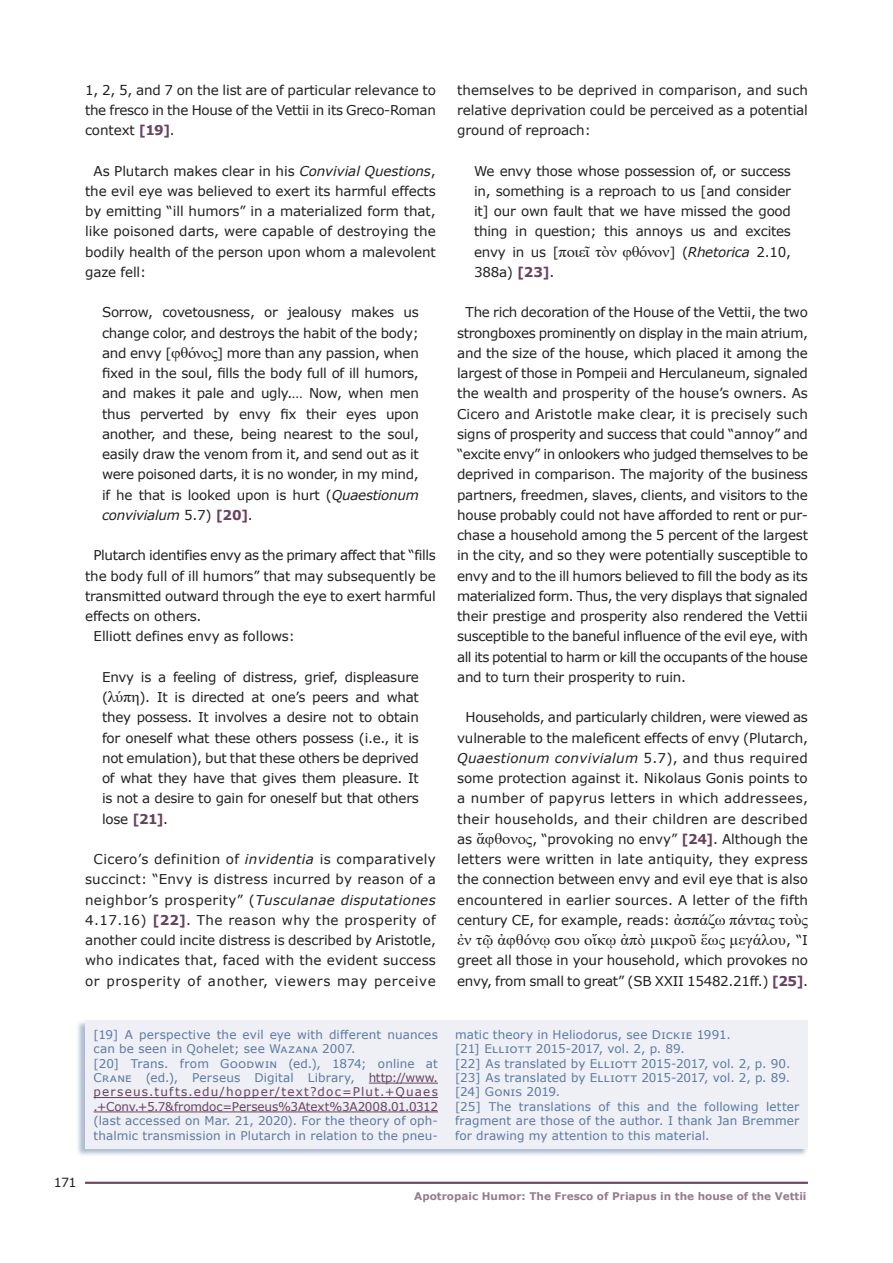
<style>
.page{position:relative;width:893px;height:1263px;background:#fff}
.page>*{position:absolute;margin:0;border:0;box-sizing:border-box;transform-origin:0 0}
.t1{font:15.6px "Times New Roman";letter-spacing:.005em;color:#231f20;scale:1.05 1}
.t2{font:13.5px/20.2px "Verdana";letter-spacing:-.015em;color:#231f20;text-align:justify}
.t3{font:12.6px "Verdana";color:#231f20}
.t4{font:12px/14.4px "Verdana";letter-spacing:.01em;color:#5c79a4}
.t5{font:700 10.5px "Verdana";color:#967c8e}
.s1{font-weight:700;color:#694260}
.s2{font-style:italic}
.s3{font-family:"Times New Roman";font-size:15.6px}
.s4{font-family:"Verdana";font-size:13.5px}
.s5{color:#694260}
</style>
<div class="page">
<hr style="left:85px;top:1182px;width:723px;height:2px;background:#694260">
<div style="left:76px;top:1019px;width:732px;height:138px;background:#5c79a4;opacity:.5"></div>
<div style="left:85px;top:1020px;width:723px;height:128px;background:#eef0f5"></div>
<hr style="left:369px;top:1083px;width:69px;height:1px;background:#694260">
<hr style="left:94px;top:1097px;width:344px;height:1px;background:#694260">
<hr style="left:94px;top:1111px;width:344px;height:1px;background:#694260">
<p class="t2" style="left:85px;top:79px;width:352px">1, 2, 5, and 7 on the list are of particular relevance to the fresco in the House of the Vettii in its Greco-Roman context <span class="s1">[19]</span>.</p>
<p class="t2" style="left:85px;top:160px;width:352px;text-indent:9px">As Plutarch makes clear in his <span class="s2">Convivial Questions</span>, the evil eye was believed to exert its harmful effects by emitting “ill humors” in a materialized form that, like poisoned darts, were capable of destroying the bodily health of the person upon whom a malevolent gaze fell:</p>
<p class="t2" style="left:102px;top:302px;width:318px">Sorrow, covetousness, or jealousy makes us change color, and destroys the habit of the body; and envy [<span class="s3">φθόνος</span>] more than any passion, when fixed in the soul, fills the body full of ill humors, and makes it pale and ugly.… Now, when men thus perverted by envy fix their eyes upon another, and these, being nearest to the soul, easily draw the venom from it, and send out as it were poisoned darts, it is no wonder, in my mind, if he that is looked upon is hurt (<span class="s2">Quaestionum convivialum</span> 5.7) <span class="s1">[20]</span>.</p>
<p class="t2" style="left:94px;top:545px;width:344px">Plutarch identifies envy as the primary affect that “fills</p>
<p class="t2" style="left:85px;top:565px;width:352px">the body full of ill humors” that may subsequently be</p>
<p class="t2" style="left:85px;top:586px;width:352px">transmitted outward through the eye to exert harmful</p>
<p class="t2" style="left:85px;top:606px;width:118px">effects on others.</p>
<p class="t2" style="left:94px;top:626px;width:203px">Elliott defines envy as follows:</p>
<p class="t2" style="left:102px;top:667px;width:318px">Envy is a feeling of distress, grief, displeasure (<span class="s3">λύπη</span>). It is directed at one’s peers and what they possess. It involves a desire not to obtain for oneself what these others possess (i.e., it is not emulation), but that these others be deprived of what they have that gives them pleasure. It is not a desire to gain for oneself but that others lose <span class="s1">[21]</span>.</p>
<p class="t2" style="left:85px;top:849px;width:352px;text-indent:9px">Cicero’s definition of <span class="s2">invidentia</span> is comparatively succinct: “Envy is distress incurred by reason of a neighbor’s prosperity” (<span class="s2">Tusculanae disputationes </span>4.17.16) <span class="s1">[22]</span>. The reason why the prosperity of another could incite distress is described by Aristotle, who indicates that, faced with the evident success or prosperity of another, viewers may perceive</p>
<p class="t2" style="left:457px;top:79px;width:352px">themselves to be deprived in comparison, and such relative deprivation could be perceived as a potential ground of reproach:</p>
<p class="t2" style="left:474px;top:160px;width:318px">We envy those whose possession of, or success in, something is a reproach to us [and consider it] our own fault that we have missed the good thing in question; this annoys us and excites envy in us [<span class="s3">ποιεῖ τὸν φθόνον</span>] (<span class="s2">Rhetorica</span> 2.10, 388a) <span class="s1">[23]</span>.</p>
<p class="t2" style="left:457px;top:302px;width:352px;text-indent:9px">The rich decoration of the House of the Vettii, the two strongboxes prominently on display in the main atrium, and the size of the house, which placed it among the largest of those in Pompeii and Herculaneum, signaled the wealth and prosperity of the house’s owners. As Cicero and Aristotle make clear, it is precisely such signs of prosperity and success that could “annoy” and “excite envy” in onlookers who judged themselves to be deprived in comparison. The majority of the business partners, freedmen, slaves, clients, and visitors to the house probably could not have afforded to rent or pur&shy;chase a household among the 5 percent of the largest in the city, and so they were potentially susceptible to envy and to the ill humors believed to fill the body as its materialized form. Thus, the very displays that signaled their prestige and prosperity also rendered the Vettii susceptible to the baneful influence of the evil eye, with all its potential to harm or kill the occupants of the house and to turn their prosperity to ruin.</p>
<p class="t2" style="left:457px;top:707px;width:352px;text-indent:9px">Households, and particularly children, were viewed as vulnerable to the maleficent effects of envy (Plutarch, <span class="s2">Quaestionum convivialum</span> 5.7), and thus required some protection against it. Nikolaus Gonis points to a number of papyrus letters in which addressees, their households, and their children are described as <span class="s3">ἄφθονος</span>, “provoking no envy” <span class="s1">[24]</span>. Although the letters were written in late antiquity, they express the connection between envy and evil eye that is also encountered in earlier sources. A letter of the fifth century CE, for example, reads: <span class="s3">ἀσπάζω πάντας τοὺς</span></p>
<p class="t1" style="left:457px;top:929px;width:336px">ἐν τῷ ἀφθόνῳ σου οἴκῳ ἀπὸ μικροῦ ἕως μεγάλου<span class="s4">, “I</span></p>
<p class="t2" style="left:457px;top:950px;width:352px">greet all those in your household, which provokes no envy, from small to great” (SB XXII 15482.21ff.) <span class="s1">[25]</span>.</p>
<p class="t3" style="left:54px;top:1173px;width:24px">171</p>
<p class="t4" style="left:94px;top:1027px;width:346px">[19] A perspective the evil eye with different nuances can be seen in Qohelet; see Wazana 2007.<br>[20] Trans. from Goodwin (ed.), 1874; online at Crane (ed.), Perseus Digital Library, <span class="s5">http://www. perseus.tufts.edu/hopper/text?doc=Plut.+Quaes .+Conv.+5.7&amp;fromdoc=Perseus%3Atext%3A2008.01.0312</span></p>
<p class="t4" style="left:94px;top:1113px;width:346px">(last accessed on Mar. 21, 2020). For the theory of oph&shy;thalmic transmission in Plutarch in relation to the pneu-</p>
<p class="t4" style="left:455px;top:1027px;width:346px">matic theory in Heliodorus, see Dickie 1991.<br>[21] Elliott 2015-2017, vol. 2, p. 89.<br>[22] As translated by Elliott 2015-2017, vol. 2, p. 90. [23] As translated by Elliott 2015-2017, vol. 2, p. 89. [24] Gonis 2019.<br>[25] The translations of this and the following letter fragment are those of the author. I thank Jan Bremmer for drawing my attention to this material.</p>
<p class="t5" style="left:414px;top:1189px;width:394px">Apotropaic Humor: The Fresco of Priapus in the house of the Vettii</p>
</div>
